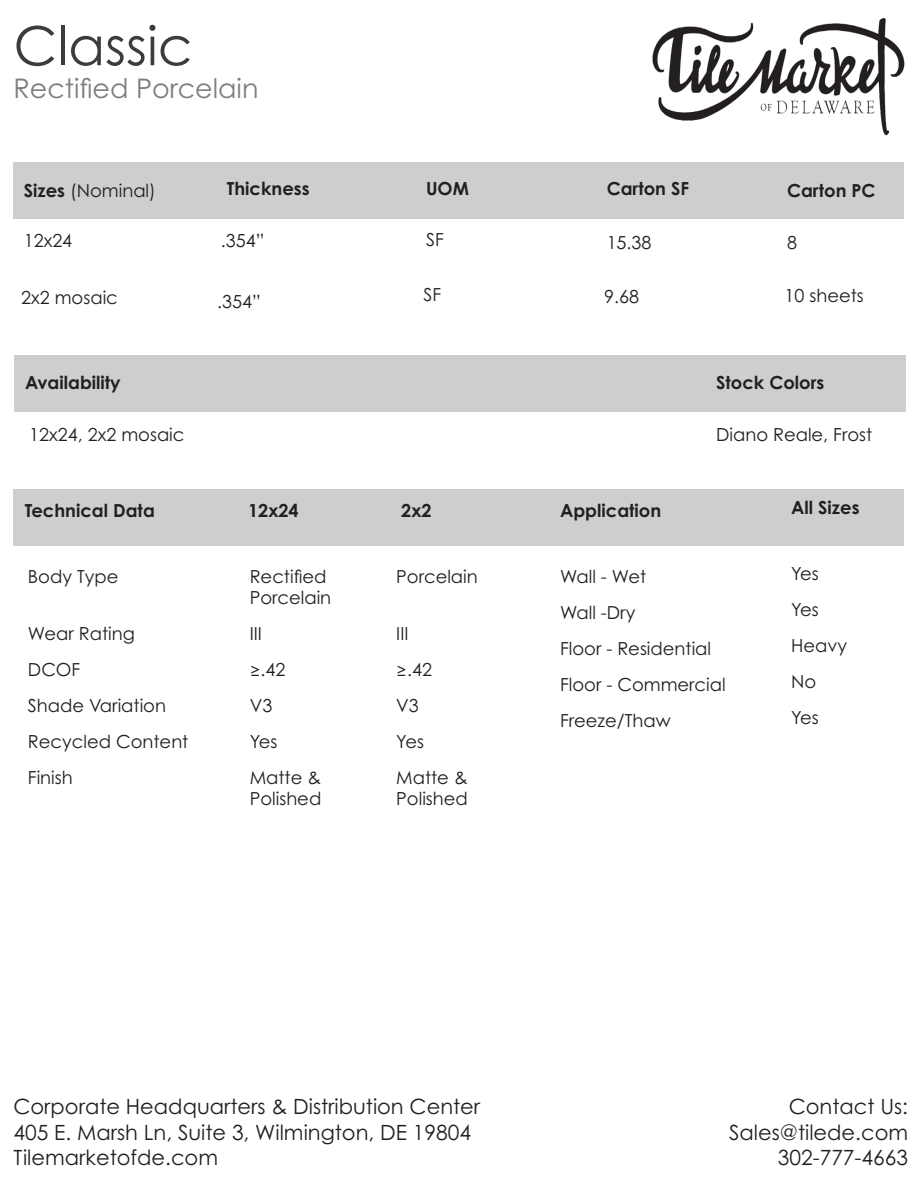
<style>
.page{position:relative;width:918px;height:1188px;background:#fff}
.page>*{position:absolute;margin:0;border:0;box-sizing:border-box;transform-origin:0 0}
.t1{font:54px "Century Gothic Pro";color:#3c3c3d}
.t2{font:27px "Century Gothic Pro";color:#7c7e81}
.t3{font:21px "Century Gothic Pro";color:#231f20}
.t4{font:18px/21px "Century Gothic Pro";color:#231f20}
.t5{font:700 18px "Century Gothic Pro";color:#231f20}
.s1{font-weight:700}
</style>
<div class="page">
<div style="left:14px;top:163px;width:890px;height:56px;background:#cdced0"></div>
<div style="left:15px;top:355px;width:891px;height:57px;background:#cdced0"></div>
<div style="left:14px;top:490px;width:890px;height:56px;background:#cdced0"></div>
<img style="left:652px;top:18px;width:252px;height:118px">
<p class="t1" style="left:14px;top:13px;width:181px">Classic</p>
<p class="t2" style="left:14px;top:71px;width:246px">Rectified Porcelain</p>
<p class="t5" style="left:227px;top:177px;width:84px">Thickness</p>
<p class="t4" style="left:221px;top:230px;width:45px">.354”</p>
<p class="t4" style="left:24px;top:180px;width:134px"><span class="s1">Sizes</span> (Nominal)</p>
<p class="t5" style="left:426px;top:177px;width:44px">UOM</p>
<p class="t5" style="left:607px;top:177px;width:84px">Carton SF</p>
<p class="t5" style="left:787px;top:180px;width:90px">Carton PC</p>
<p class="t4" style="left:24px;top:230px;width:50px">12x24</p>
<p class="t4" style="left:426px;top:229px;width:19px">SF</p>
<p class="t4" style="left:607px;top:232px;width:46px">15.38</p>
<p class="t4" style="left:787px;top:232px;width:11px">8</p>
<p class="t4" style="left:21px;top:287px;width:98px">2x2 mosaic</p>
<p class="t4" style="left:423px;top:284px;width:19px">SF</p>
<p class="t4" style="left:604px;top:286px;width:36px">9.68</p>
<p class="t4" style="left:784px;top:285px;width:81px">10 sheets</p>
<p class="t4" style="left:217px;top:291px;width:45px">.354”</p>
<p class="t5" style="left:25px;top:371px;width:97px">Availability</p>
<p class="t5" style="left:716px;top:371px;width:110px">Stock Colors</p>
<p class="t4" style="left:29px;top:424px;width:157px">12x24, 2x2 mosaic</p>
<p class="t4" style="left:716px;top:424px;width:158px">Diano Reale, Frost</p>
<p class="t5" style="left:25px;top:499px;width:132px">Technical Data</p>
<p class="t5" style="left:248px;top:499px;width:52px">12x24</p>
<p class="t5" style="left:560px;top:499px;width:103px">Application</p>
<p class="t5" style="left:401px;top:499px;width:32px">2x2</p>
<p class="t4" style="left:28px;top:566px;width:92px">Body Type</p>
<p class="t4" style="left:28px;top:623px;width:108px">Wear Rating</p>
<p class="t4" style="left:28px;top:659px;width:54px">DCOF</p>
<p class="t4" style="left:28px;top:695px;width:140px">Shade Variation</p>
<p class="t4" style="left:28px;top:731px;width:162px">Recycled Content</p>
<p class="t4" style="left:28px;top:767px;width:46px">Finish</p>
<p class="t4" style="left:250px;top:566px;width:83px">Rectified<br>Porcelain</p>
<p class="t4" style="left:250px;top:623px;width:14px">III</p>
<p class="t4" style="left:250px;top:659px;width:37px">≥.42</p>
<p class="t4" style="left:250px;top:695px;width:24px">V3</p>
<p class="t4" style="left:250px;top:731px;width:29px">Yes</p>
<p class="t4" style="left:250px;top:767px;width:73px">Matte &amp;<br>Polished</p>
<p class="t4" style="left:396px;top:566px;width:83px">Porcelain</p>
<p class="t4" style="left:396px;top:623px;width:14px">III</p>
<p class="t4" style="left:396px;top:659px;width:37px">≥.42</p>
<p class="t4" style="left:396px;top:695px;width:24px">V3</p>
<p class="t4" style="left:396px;top:731px;width:29px">Yes</p>
<p class="t4" style="left:396px;top:767px;width:73px">Matte &amp;<br>Polished</p>
<p class="t4" style="left:560px;top:566px;width:88px">Wall - Wet</p>
<p class="t4" style="left:560px;top:602px;width:77px">Wall -Dry</p>
<p class="t4" style="left:560px;top:638px;width:153px">Floor - Residential</p>
<p class="t4" style="left:560px;top:674px;width:167px">Floor - Commercial</p>
<p class="t4" style="left:560px;top:710px;width:112px">Freeze/Thaw</p>
<p class="t5" style="left:791px;top:497px;width:70px">All Sizes</p>
<p class="t4" style="left:791px;top:563px;width:29px">Yes</p>
<p class="t4" style="left:791px;top:599px;width:29px">Yes</p>
<p class="t4" style="left:791px;top:635px;width:57px">Heavy</p>
<p class="t4" style="left:791px;top:671px;width:27px">No</p>
<p class="t4" style="left:791px;top:707px;width:29px">Yes</p>
<p class="t3" style="left:14px;top:1094px;width:468px">Corporate Headquarters &amp; Distribution Center</p>
<p class="t3" style="left:14px;top:1119px;width:459px">405 E. Marsh Ln, Suite 3, Wilmington, DE 19804</p>
<p class="t3" style="left:14px;top:1144px;width:206px">Tilemarketofde.com</p>
<p class="t3" style="left:789px;top:1094px;width:121px">Contact Us:</p>
<p class="t3" style="left:729px;top:1119px;width:181px">Sales@tilede.com</p>
<p class="t3" style="left:778px;top:1144px;width:132px">302-777-4663</p>
</div>
